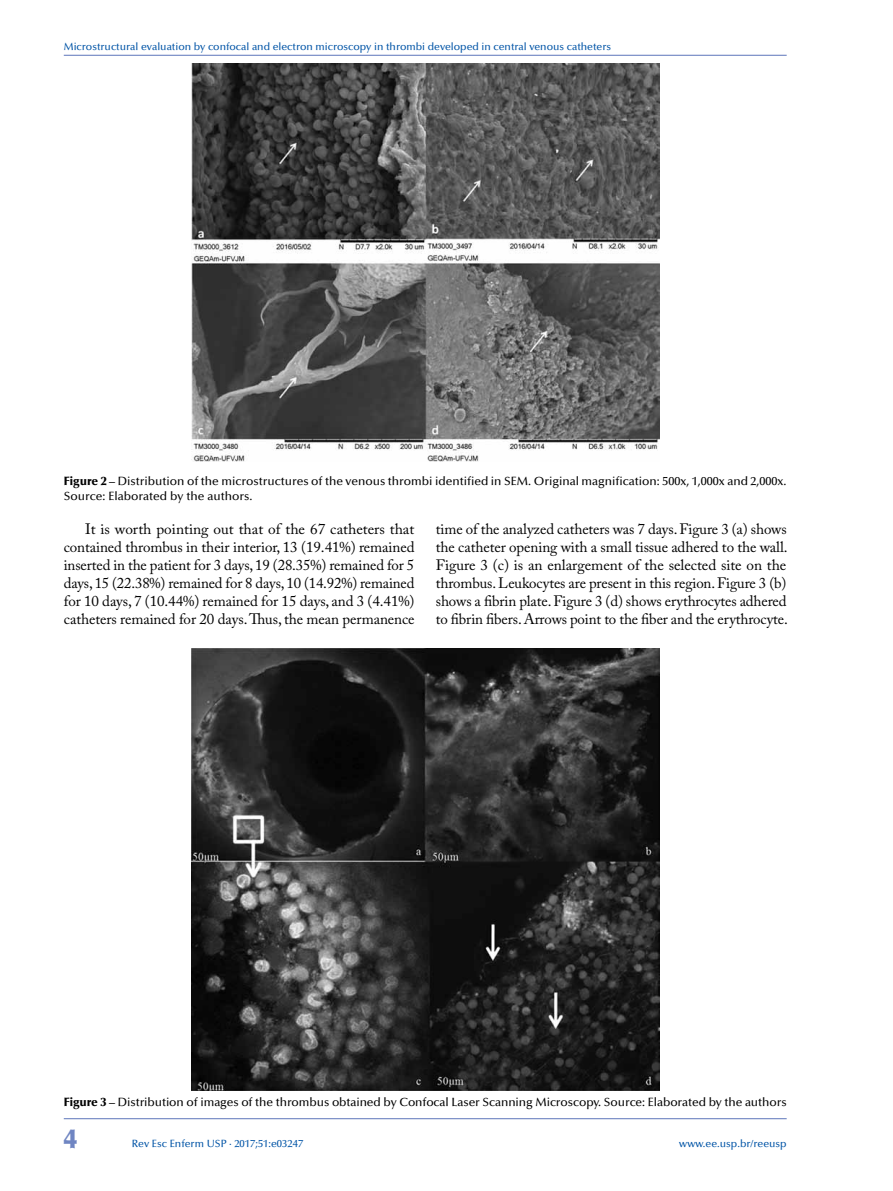
<style>
.page{position:relative;width:893px;height:1191px;background:#fff}
.page>*{position:absolute;margin:0;border:0;box-sizing:border-box;transform-origin:0 0}
.t1{font:900 27px "Optima LT";color:#6f85c2}
.t2{font:15px/18px "Adobe Caslon Pro";letter-spacing:-.005em;color:#000;text-align:justify}
.t3{font:500 12px/15px "Optima LT";color:#000}
.t4{font:500 10.5px "Optima LT";color:#0054a6}
.s1{font-weight:900}
</style>
<div class="page">
<hr style="left:64px;top:1118px;width:723px;height:1px;background:#6f85c2">
<hr style="left:64px;top:55px;width:723px;height:1px;background:#6f85c2">
<img style="left:191px;top:64px;width:468px;height:397px">
<img style="left:191px;top:648px;width:468px;height:443px">
<p class="t4" style="left:64px;top:40px;width:549px">Microstructural evaluation by confocal and electron microscopy in thrombi developed in central venous catheters</p>
<p class="t3" style="left:64px;top:474px;width:724px"><span class="s1">Figure 2</span> – Distribution of the microstructures of the venous thrombi identified in SEM. Original magnification: 500x, 1,000x and 2,000x.<br>Source: Elaborated by the authors.</p>
<p class="t2" style="left:64px;top:520px;width:352px;text-indent:21px">It is worth pointing out that of the 67 catheters that contained thrombus in their interior, 13 (19.41%) remained inserted in the patient for 3 days, 19 (28.35%) remained for 5 days, 15 (22.38%) remained for 8 days, 10 (14.92%) remained for 10 days, 7 (10.44%) remained for 15 days, and 3 (4.41%) catheters remained for 20 days. Thus, the mean permanence</p>
<p class="t2" style="left:436px;top:520px;width:353px">time of the analyzed catheters was 7 days. Figure 3 (a) shows the catheter opening with a small tissue adhered to the wall.<br>Figure 3 (c) is an enlargement of the selected site on the thrombus. Leukocytes are present in this region. Figure 3 (b) shows a fibrin plate. Figure 3 (d) shows erythrocytes adhered to fibrin fibers. Arrows point to the fiber and the erythrocyte.</p>
<p class="t3" style="left:64px;top:1094px;width:724px"><span class="s1">Figure 3</span> – Distribution of images of the thrombus obtained by Confocal Laser Scanning Microscopy. Source: Elaborated by the authors</p>
<h1 class="t1" style="left:64px;top:1123px;width:15px">4</h1>
<p class="t4" style="left:679px;top:1137px;width:109px">www.ee.usp.br/reeusp</p>
<p class="t4" style="left:132px;top:1137px;width:173px">Rev Esc Enferm USP · 2017;51:e03247</p>
</div>
